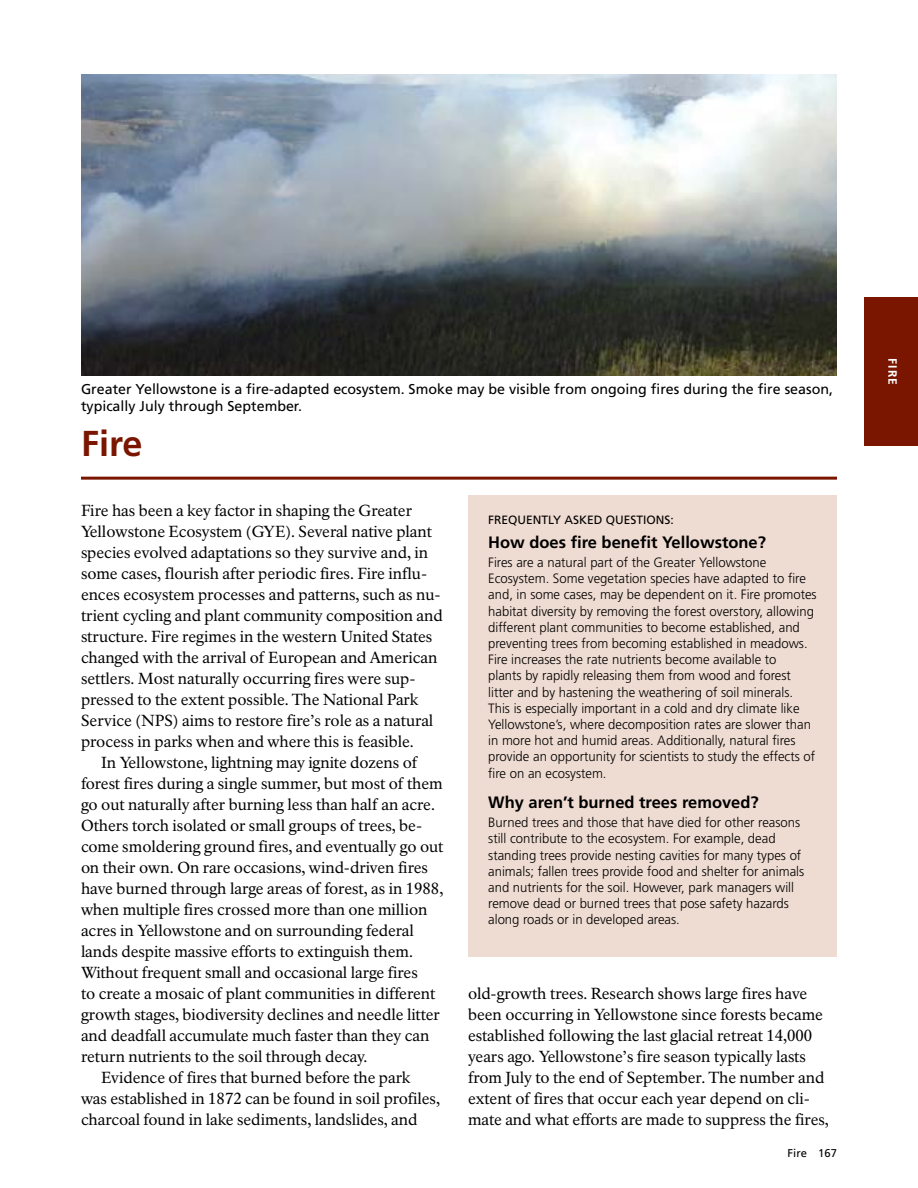
<style>
.page{position:relative;width:918px;height:1188px;background:#fff}
.page>*{position:absolute;margin:0;border:0;box-sizing:border-box;transform-origin:0 0}
.Heading_1__Ch_7{font:700 36px "Frutiger LT Std";color:#7a1600}
.Sidebar__Title__FAQ{font:700 16.5px "Frutiger LT Std";color:#000}
.Body_Text__following{font:15.75px/21px "NPS Rawlinson OT";letter-spacing:-.005em;color:#000}
.Body_Text__first_par{font:15.75px/21px "NPS Rawlinson OT";color:#000}
.Graphic_Caption{font:14.25px/17.1px "Frutiger LT Std";color:#000}
.Sidebar__Body_Text{font:300 13.5px/16.2px "Frutiger LT Std";color:#000}
.Sidebar__FAQ_heading{font:12px "Frutiger LT Std";color:#000}
.t1{font:700 12px "Frutiger LT Std";color:#fff}
.t2{font:11.25px "Frutiger LT Std";color:#000}
</style>
<div class="page">
<div style="left:864px;top:297px;width:54px;height:149px;background:#7a1600"></div>
<hr style="left:81px;top:477px;width:756px;height:3px;background:#7a1600">
<div style="left:468px;top:495px;width:369px;height:462px;background:#eedbd1"></div>
<img style="left:81px;top:75px;width:756px;height:301px">
<p class="Graphic_Caption" style="left:81px;top:381px;width:754px">Greater Yellowstone is a fire-adapted ecosystem. Smoke may be visible from ongoing fires during the fire season, typically July through September.</p>
<h1 class="Heading_1__Ch_7" style="left:81px;top:423px;width:63px">Fire</h1>
<p class="Body_Text__first_par" style="left:81px;top:500px;width:363px">Fire has been a key factor in shaping the Greater Yellowstone Ecosystem (GYE). Several native plant species evolved adaptations so they survive and, in some cases, flourish after periodic fires. Fire influ&shy;ences ecosystem processes and patterns, such as nu&shy;trient cycling and plant community composition and structure. Fire regimes in the western United States changed with the arrival of European and American settlers. Most naturally occurring fires were sup&shy;pressed to the extent possible. The National Park Service (NPS) aims to restore fire’s role as a natural process in parks when and where this is feasible.</p>
<p class="Body_Text__following" style="left:81px;top:752px;width:364px;text-indent:20px">In Yellowstone, lightning may ignite dozens of forest fires during a single summer, but most of them go out naturally after burning less than half an acre.<br>Others torch isolated or small groups of trees, be&shy;come smoldering ground fires, and eventually go out on their own. On rare occasions, wind-driven fires have burned through large areas of forest, as in 1988, when multiple fires crossed more than one million acres in Yellowstone and on surrounding federal lands despite massive efforts to extinguish them.<br>Without frequent small and occasional large fires<br>to create a mosaic of plant communities in different growth stages, biodiversity declines and needle litter and deadfall accumulate much faster than they can return nutrients to the soil through decay.</p>
<p class="Body_Text__following" style="left:81px;top:1067px;width:360px;text-indent:20px">Evidence of fires that burned before the park was established in 1872 can be found in soil profiles, charcoal found in lake sediments, landslides, and</p>
<h2 class="Sidebar__FAQ_heading" style="left:488px;top:513px;width:187px">FREQUENTLY ASKED QUESTIONS:</h2>
<h3 class="Sidebar__Title__FAQ" style="left:488px;top:532px;width:279px">How does fire benefit Yellowstone?</h3>
<p class="Sidebar__Body_Text" style="left:488px;top:554px;width:330px">Fires are a natural part of the Greater Yellowstone Ecosystem. Some vegetation species have adapted to fire and, in some cases, may be dependent on it. Fire promotes habitat diversity by removing the forest overstory, allowing different plant communities to become established, and preventing trees from becoming established in meadows.<br>Fire increases the rate nutrients become available to<br>plants by rapidly releasing them from wood and forest litter and by hastening the weathering of soil minerals.<br>This is especially important in a cold and dry climate like Yellowstone’s, where decomposition rates are slower than in more hot and humid areas. Additionally, natural fires provide an opportunity for scientists to study the effects of fire on an ecosystem.</p>
<h3 class="Sidebar__Title__FAQ" style="left:488px;top:792px;width:272px">Why aren’t burned trees removed?</h3>
<p class="Sidebar__Body_Text" style="left:488px;top:815px;width:318px">Burned trees and those that have died for other reasons still contribute to the ecosystem. For example, dead standing trees provide nesting cavities for many types of animals; fallen trees provide food and shelter for animals and nutrients for the soil. However, park managers will remove dead or burned trees that pose safety hazards along roads or in developed areas.</p>
<p class="Body_Text__following" style="left:468px;top:983px;width:362px">old-growth trees. Research shows large fires have been occurring in Yellowstone since forests became established following the last glacial retreat 14,000 years ago. Yellowstone’s fire season typically lasts from July to the end of September. The number and extent of fires that occur each year depend on cli&shy;mate and what efforts are made to suppress the fires,</p>
<p class="t2" style="left:788px;top:1147px;width:51px">Fire 167</p>
<p class="t1" style="left:900px;top:358px;width:28px;rotate:90deg">FIRE</p>
</div>
